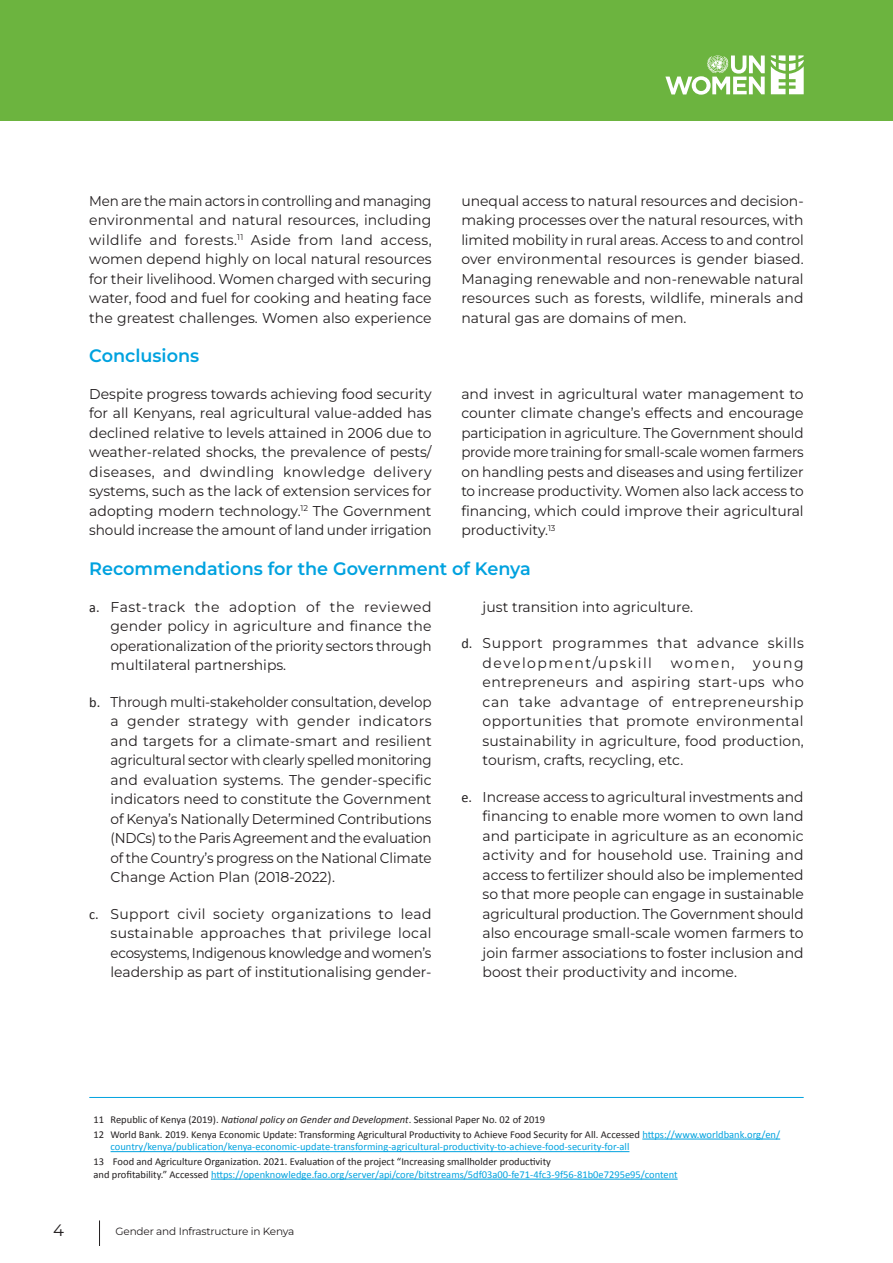
<style>
.page{position:relative;width:893px;height:1263px;background:#fff}
.page>*{position:absolute;margin:0;border:0;box-sizing:border-box;transform-origin:0 0}
.Normal1{font:600 18px "Montserrat";color:#00a2df}
.t1{font:16.5px "Montserrat";color:#231f20}
.List_Paragraph{font:14.25px/19.5px "Montserrat";color:#231f20;text-align:justify}
.List_Paragraph-2{font:14.25px/19.5px "Montserrat";color:#231f20;text-align:justify;scale:.95 1}
.Normal__Web{font:14.25px/19.5px "Montserrat";color:#231f20;text-align:justify;scale:.94 1}
.Normal__Web-2{font:14.25px/19.5px "Montserrat";color:#231f20;text-align:justify}
.List_Paragraph-3{font:14.25px/19.5px "Montserrat";letter-spacing:.04em;color:#231f20}
.FOOTNOTE{font:10.5px/12.6px "Calibri";color:#00a2df}
.FOOTNOTE-2{font:10.5px "Calibri";color:#231f20}
.t2{font:10.5px "Montserrat";letter-spacing:-.02em;color:#231f20}
.s1{font-family:"Calibri"}
.s2{font-style:italic}
.s3{color:#231f20}
</style>
<div class="page">
<div style="left:0;top:0;width:893px;height:121px;background:#6cb43f"></div>
<svg style="left:99px;top:1220px;width:1px;height:26px"></svg>
<svg style="left:665px;top:55px;width:100px;height:40px"></svg>
<svg style="left:771px;top:55px;width:33px;height:39px"></svg>
<hr style="left:89px;top:1097px;width:715px;height:1px;background:#00a2df">
<hr style="left:642px;top:1139px;width:138px;height:1px;background:#00a2df">
<hr style="left:111px;top:1151px;width:518px;height:1px;background:#00a2df">
<hr style="left:211px;top:1179px;width:467px;height:1px;background:#00a2df">
<p class="Normal__Web" style="left:89px;top:190px;width:366px">Men are the main actors in controlling and managing environmental and natural resources, including wildlife and forests.<sup>11</sup> Aside from land access, women depend highly on local natural resources for their livelihood. Women charged with securing water, food and fuel for cooking and heating face the greatest challenges. Women also experience</p>
<p class="Normal__Web-2" style="left:461px;top:190px;width:344px">unequal access to natural resources and decision&shy;making processes over the natural resources, with limited mobility in rural areas. Access to and control over environmental resources is gender biased.<br>Managing renewable and non-renewable natural resources such as forests, wildlife, minerals and natural gas are domains of men.</p>
<p class="Normal1" style="left:89px;top:344px;width:111px">Conclusions</p>
<p class="List_Paragraph" style="left:89px;top:384px;width:344px">Despite progress towards achieving food security for all Kenyans, real agricultural value-added has declined relative to levels attained in 2006 due to weather-related shocks, the prevalence of pests/ diseases, and dwindling knowledge delivery systems, such as the lack of extension services for adopting modern technology.<sup>12</sup> The Government should increase the amount of land under irrigation</p>
<p class="List_Paragraph" style="left:461px;top:384px;width:344px">and invest in agricultural water management to counter climate change’s effects and encourage participation in agriculture. The Government should provide more training for small-scale women farmers on handling pests and diseases and using fertilizer to increase productivity. Women also lack access to financing, which could improve their agricultural productivity.<sup>13</sup></p>
<p class="Normal1" style="left:89px;top:557px;width:443px">Recommendations for the Government of Kenya</p>
<p class="List_Paragraph" style="left:111px;top:596px;width:323px;text-indent:-21px"><span class="s1">a.</span> Fast-track the adoption of the reviewed gender policy in agriculture and finance the operationalization of the priority sectors through multilateral partnerships.</p>
<p class="List_Paragraph-2" style="left:111px;top:691px;width:340px;text-indent:-21px"><span class="s1">b.</span> Through multi-stakeholder consultation, develop a gender strategy with gender indicators and targets for a climate-smart and resilient agricultural sector with clearly spelled monitoring and evaluation systems. The gender-specific indicators need to constitute the Government of Kenya’s Nationally Determined Contributions (NDCs) to the Paris Agreement and the evaluation of the Country’s progress on the National Climate Change Action Plan (2018-2022).</p>
<p class="List_Paragraph" style="left:111px;top:903px;width:323px;text-indent:-21px"><span class="s1">c.</span> Support civil society organizations to lead sustainable approaches that privilege local ecosystems, Indigenous knowledge and women’s leadership as part of institutionalising gender-</p>
<p class="List_Paragraph" style="left:483px;top:596px;width:212px">just transition into agriculture.</p>
<p class="List_Paragraph-3" style="left:483px;top:633px;width:323px;text-indent:-21px"><span class="s1">d.</span> Support programmes that advance skills development/upskill</p>
<p class="List_Paragraph" style="left:483px;top:652px;width:323px;text-indent:271px">young entrepreneurs and aspiring start-ups who can take advantage of entrepreneurship opportunities that promote environmental sustainability in agriculture, food production, tourism, crafts, recycling, etc.</p>
<p class="List_Paragraph" style="left:483px;top:786px;width:323px;text-indent:-21px"><span class="s1">e.</span> Increase access to agricultural investments and financing to enable more women to own land and participate in agriculture as an economic activity and for household use. Training and access to fertilizer should also be implemented so that more people can engage in sustainable agricultural production. The Government should also encourage small-scale women farmers to join farmer associations to foster inclusion and boost their productivity and income.</p>
<p class="List_Paragraph" style="left:671px;top:652px;width:65px">women,</p>
<p class="FOOTNOTE-2" style="left:94px;top:1113px;width:453px">11 Republic of Kenya (2019). <span class="s2">National policy on Gender and Development</span>. Sessional Paper No. 02 of 2019</p>
<p class="FOOTNOTE" style="left:111px;top:1127px;width:671px;text-indent:-17px"><span class="s3">12 World Bank. 2019. Kenya Economic Update: Transforming Agricultural Productivity to Achieve Food Security for All. Accessed</span> https://www.worldbank.org/en/ country/kenya/publication/kenya-economic-update-transforming-agricultural-productivity-to-achieve-food-security-for-all</p>
<p class="FOOTNOTE-2" style="left:94px;top:1155px;width:459px">13 Food and Agriculture Organization. 2021. Evaluation of the project “Increasing smallholder productivity</p>
<p class="FOOTNOTE" style="left:94px;top:1168px;width:586px"><span class="s3">and profitability.” Accessed</span> https://openknowledge.fao.org/server/api/core/bitstreams/5df03a00-fe71-4fc3-9f56-81b0e7295e95/content</p>
<p class="t1" style="left:53px;top:1219px;width:12px">4</p>
<p class="t2" style="left:116px;top:1224px;width:180px">Gender and Infrastructure in Kenya</p>
</div>
